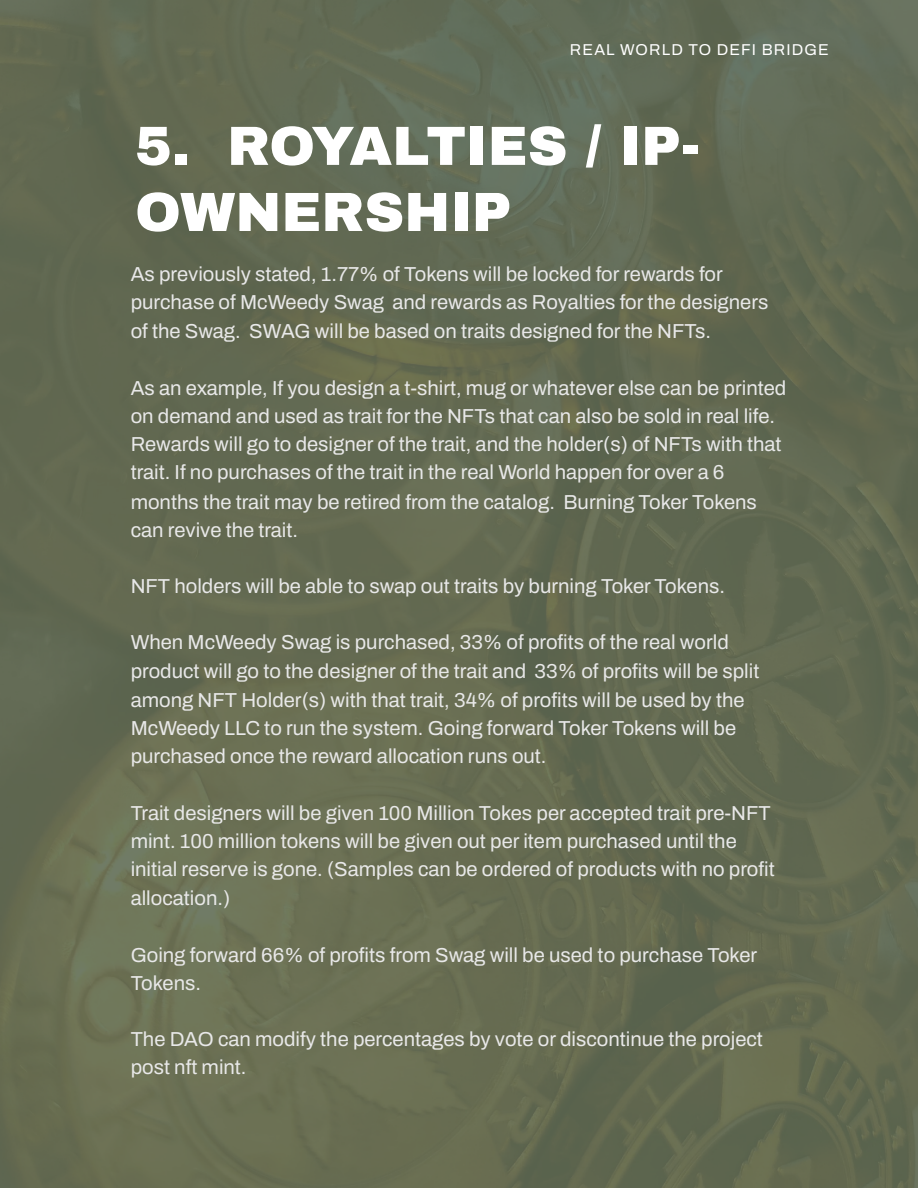
<style>
.page{position:relative;width:918px;height:1188px;background:#fff}
.page>*{position:absolute;margin:0;border:0;box-sizing:border-box;transform-origin:0 0}
.t1{font:900 55.2px/66.2px "Archivo";color:#fff}
.t2{font:600 20.25px/28.3px "Archivo";color:#e8e8e8}
.t3{font:600 15.75px "Archivo";letter-spacing:.07em;color:#fff}
</style>
<div class="page">
<img style="left:0;top:0;width:918px;height:1188px">
<p class="t3" style="left:570px;top:41px;width:260px">REAL WORLD TO DEFI BRIDGE</p>
<h1 class="t1" style="left:135px;top:113px;width:566px">5. ROYALTIES / IP-<br>OWNERSHIP</h1>
<p class="t2" style="left:131px;top:260px;width:639px">As previously stated, 1.77% of Tokens will be locked for rewards for purchase of McWeedy Swag and rewards as Royalties for the designers of the Swag. SWAG will be based on traits designed for the NFTs.</p>
<p class="t2" style="left:131px;top:374px;width:657px">As an example, If you design a t-shirt, mug or whatever else can be printed on demand and used as trait for the NFTs that can also be sold in real life.<br>Rewards will go to designer of the trait, and the holder(s) of NFTs with that trait. If no purchases of the trait in the real World happen for over a 6 months the trait may be retired from the catalog. Burning Toker Tokens can revive the trait.</p>
<p class="t2" style="left:131px;top:572px;width:596px">NFT holders will be able to swap out traits by burning Toker Tokens.</p>
<p class="t2" style="left:131px;top:628px;width:630px">When McWeedy Swag is purchased, 33% of profits of the real world product will go to the designer of the trait and 33% of profits will be split among NFT Holder(s) with that trait, 34% of profits will be used by the McWeedy LLC to run the system. Going forward Toker Tokens will be purchased once the reward allocation runs out.</p>
<p class="t2" style="left:131px;top:799px;width:646px">Trait designers will be given 100 Million Tokes per accepted trait pre-NFT mint. 100 million tokens will be given out per item purchased until the initial reserve is gone. (Samples can be ordered of products with no profit allocation.)</p>
<p class="t2" style="left:131px;top:941px;width:628px">Going forward 66% of profits from Swag will be used to purchase Toker<br>Tokens.</p>
<p class="t2" style="left:131px;top:1025px;width:634px">The DAO can modify the percentages by vote or discontinue the project post nft mint.</p>
</div>
